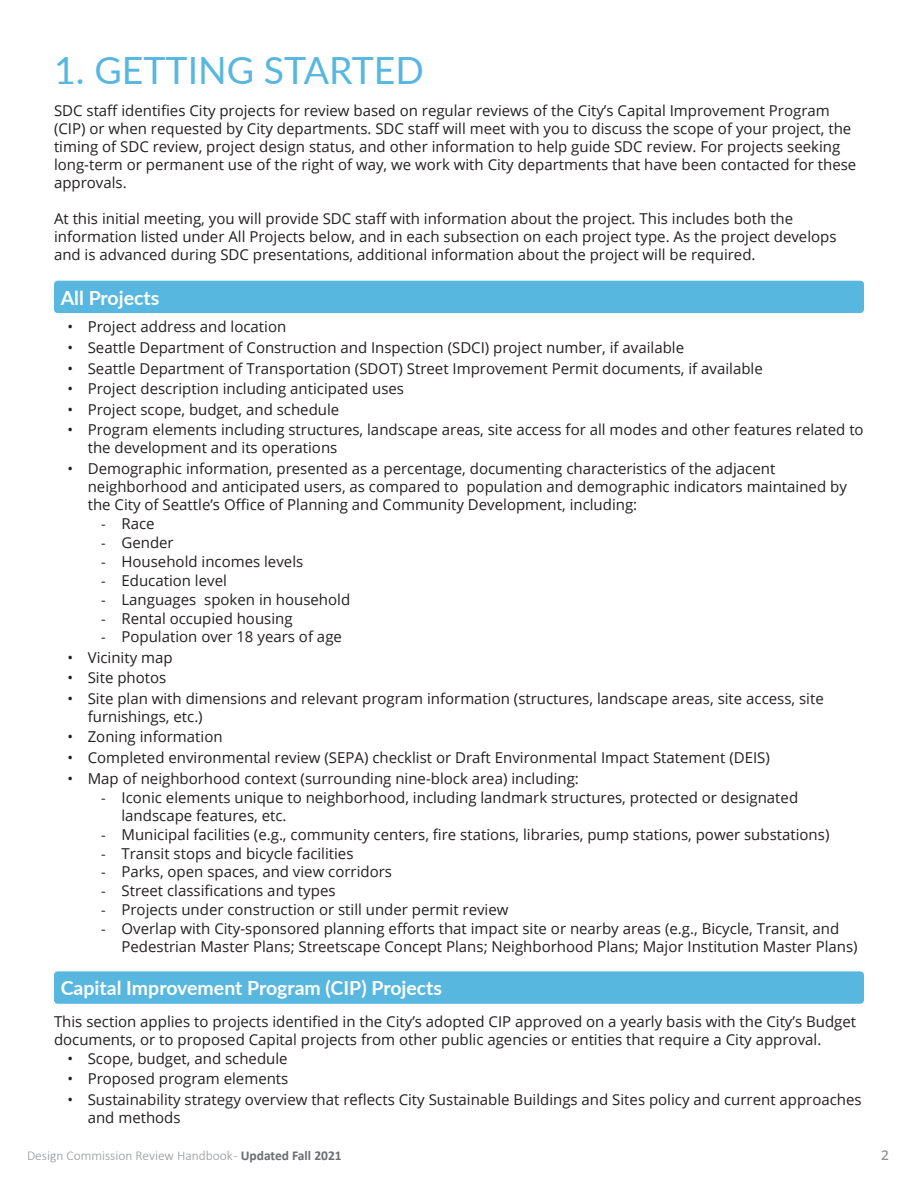
<style>
.page{position:relative;width:918px;height:1188px;background:#fff}
.page>*{position:absolute;margin:0;border:0;box-sizing:border-box;transform-origin:0 0}
.t1{font:37.5px "Lato";color:#57b7df}
.Heading_1{font:700 19.5px "Lato";color:#fff}
.Body{font:15px/18px "Open Sans";color:#231f20}
.t2{font:300 13.5px "Calibri";color:#939598}
.t3{font:600 13.5px "Open Sans";color:#939598}
.s1{font-family:"Calibri"}
.s2{font-weight:700;color:#6c6d70}
</style>
<div class="page">
<div style="left:54px;top:281px;width:810px;height:32px;background:#57b7df;border-radius:4px"></div>
<div style="left:54px;top:971px;width:810px;height:33px;background:#57b7df;border-radius:4px"></div>
<p class="t1" style="left:54px;top:44px;width:372px">1. GETTING STARTED</p>
<p class="Body" style="left:54px;top:101px;width:804px">SDC staff identifies City projects for review based on regular reviews of the City’s Capital Improvement Program (CIP) or when requested by City departments. SDC staff will meet with you to discuss the scope of your project, the timing of SDC review, project design status, and other information to help guide SDC review. For projects seeking long-term or permanent use of the right of way, we work with City departments that have been contacted for these approvals.</p>
<p class="Body" style="left:54px;top:209px;width:784px">At this initial meeting, you will provide SDC staff with information about the project. This includes both the information listed under All Projects below, and in each subsection on each project type. As the project develops and is advanced during SDC presentations, additional information about the project will be required.</p>
<p class="Heading_1" style="left:61px;top:283px;width:100px">All Projects</p>
<p class="Body" style="left:68px;top:318px;width:220px">• Project address and location</p>
<p class="Body" style="left:68px;top:338px;width:618px">• Seattle Department of Construction and Inspection (SDCI) project number, if available</p>
<p class="Body" style="left:68px;top:359px;width:697px">• Seattle Department of Transportation (SDOT) Street Improvement Permit documents, if available</p>
<p class="Body" style="left:68px;top:379px;width:338px">• Project description including anticipated uses</p>
<p class="Body" style="left:68px;top:400px;width:273px">• Project scope, budget, and schedule</p>
<p class="Body" style="left:88px;top:421px;width:777px;text-indent:-20px">• Program elements including structures, landscape areas, site access for all modes and other features related to the development and its operations</p>
<p class="Body" style="left:88px;top:459px;width:761px;text-indent:-20px">• Demographic information, presented as a percentage, documenting characteristics of the adjacent neighborhood and anticipated users, as compared to population and demographic indicators maintained by the City of Seattle’s Office of Planning and Community Development, including:</p>
<p class="Body" style="left:101px;top:514px;width:55px"><span class="s1">-</span> Race</p>
<p class="Body" style="left:101px;top:533px;width:74px"><span class="s1">-</span> Gender</p>
<p class="Body" style="left:101px;top:552px;width:204px"><span class="s1">-</span> Household incomes levels</p>
<p class="Body" style="left:101px;top:571px;width:127px"><span class="s1">-</span> Education level</p>
<p class="Body" style="left:101px;top:590px;width:250px"><span class="s1">-</span> Languages spoken in household</p>
<p class="Body" style="left:101px;top:609px;width:193px"><span class="s1">-</span> Rental occupied housing</p>
<p class="Body" style="left:101px;top:628px;width:242px"><span class="s1">-</span> Population over 18 years of age</p>
<p class="Body" style="left:68px;top:648px;width:107px">• Vicinity map</p>
<p class="Body" style="left:68px;top:668px;width:100px">• Site photos</p>
<p class="Body" style="left:88px;top:689px;width:738px;text-indent:-20px">• Site plan with dimensions and relevant program information (structures, landscape areas, site access, site furnishings, etc.)</p>
<p class="Body" style="left:68px;top:728px;width:157px">• Zoning information</p>
<p class="Body" style="left:68px;top:748px;width:704px">• Completed environmental review (SEPA) checklist or Draft Environmental Impact Statement (DEIS)</p>
<p class="Body" style="left:68px;top:769px;width:513px">• Map of neighborhood context (surrounding nine-block area) including:</p>
<p class="Body" style="left:122px;top:788px;width:678px;text-indent:-20px"><span class="s1">-</span> Iconic elements unique to neighborhood, including landmark structures, protected or designated landscape features, etc.</p>
<p class="Body" style="left:101px;top:825px;width:730px"><span class="s1">-</span> Municipal facilities (e.g., community centers, fire stations, libraries, pump stations, power substations)</p>
<p class="Body" style="left:101px;top:844px;width:254px"><span class="s1">-</span> Transit stops and bicycle facilities</p>
<p class="Body" style="left:101px;top:863px;width:292px"><span class="s1">-</span> Parks, open spaces, and view corridors</p>
<p class="Body" style="left:101px;top:881px;width:236px"><span class="s1">-</span> Street classifications and types</p>
<p class="Body" style="left:101px;top:900px;width:409px"><span class="s1">-</span> Projects under construction or still under permit review</p>
<p class="Body" style="left:122px;top:919px;width:738px;text-indent:-20px"><span class="s1">-</span> Overlap with City-sponsored planning efforts that impact site or nearby areas (e.g., Bicycle, Transit, and<br>Pedestrian Master Plans; Streetscape Concept Plans; Neighborhood Plans; Major Institution Master Plans)</p>
<p class="Heading_1" style="left:61px;top:974px;width:383px">Capital Improvement Program (CIP) Projects</p>
<p class="Body" style="left:54px;top:1012px;width:804px">This section applies to projects identified in the City’s adopted CIP approved on a yearly basis with the City’s Budget documents, or to proposed Capital projects from other public agencies or entities that require a City approval.</p>
<p class="Body" style="left:68px;top:1049px;width:222px">• Scope, budget, and schedule</p>
<p class="Body" style="left:68px;top:1070px;width:222px">• Proposed program elements</p>
<p class="Body" style="left:88px;top:1090px;width:775px;text-indent:-20px">• Sustainability strategy overview that reflects City Sustainable Buildings and Sites policy and current approaches and methods</p>
<p class="t2" style="left:27px;top:1147px;width:316px">Design Commission Review Handbook - <span class="s2">Updated Fall 2021</span></p>
<p class="t3" style="left:881px;top:1146px;width:9px">2</p>
</div>
